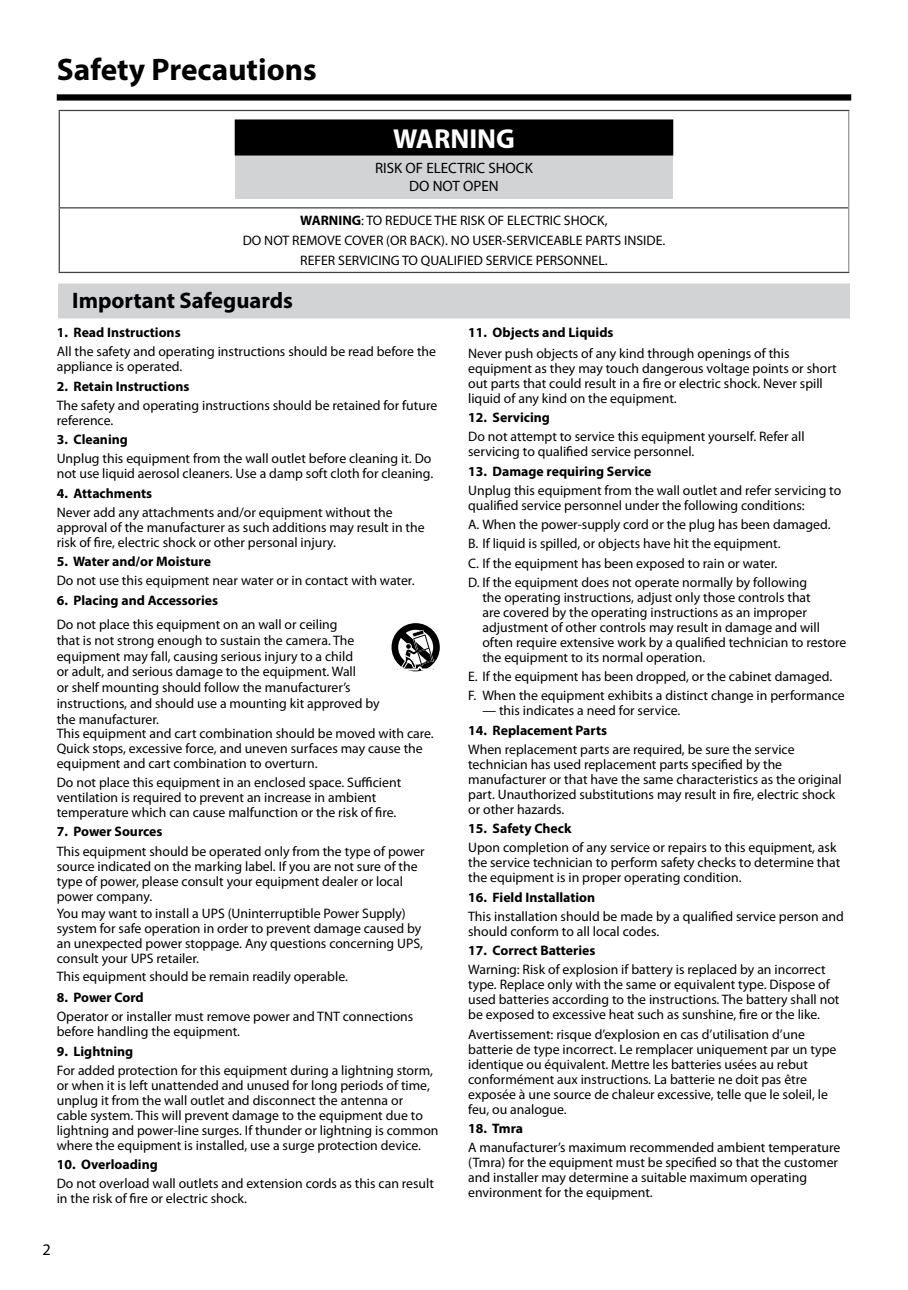
<style>
.page{position:relative;width:908px;height:1290px;background:#fff}
.page>*{position:absolute;margin:0;border:0;box-sizing:border-box;transform-origin:0 0}
.t1{font:700 31.25px "Myriad Pro";color:#000}
.t2{font:700 27.5px "Myriad Pro";color:#fff}
.t3{font:700 22.5px "Myriad Pro";color:#000}
.t4{font:16.25px "Myriad Pro";color:#000}
.t5{font:15px/18px "Myriad Pro";color:#000;text-align:center}
.t6{font:13.75px/15px "Myriad Pro";color:#000}
.t7{font:700 13.75px "Myriad Pro";color:#000}
.s1{font-weight:700}
</style>
<div class="page">
<div style="left:57px;top:94px;width:793px;height:7px;background:#000"></div>
<div style="left:391px;top:623px;width:48px;height:48px;background:#000;border-radius:50%"></div>
<svg style="left:397px;top:630px;width:37px;height:40px"></svg>
<div style="left:58px;top:283px;width:791px;height:35px;background:#d1d3d4"></div>
<hr style="left:59px;top:110px;width:790px;height:1px;background:#404042">
<hr style="left:59px;top:111px;width:1px;height:96px;background:#404042">
<hr style="left:59px;top:207px;width:788px;height:1px;background:#404042">
<hr style="left:59px;top:208px;width:1px;height:64px;background:#404042">
<hr style="left:59px;top:272px;width:790px;height:1px;background:#404042">
<hr style="left:847px;top:111px;width:2px;height:97px;background:#939598">
<hr style="left:847px;top:208px;width:2px;height:64px;background:#939598">
<div style="left:235px;top:120px;width:437px;height:35px;background:#000"></div>
<div style="left:235px;top:155px;width:437px;height:44px;background:#d1d3d4"></div>
<hr style="left:234px;top:119px;width:439px;height:2px;background:#000">
<hr style="left:234px;top:121px;width:2px;height:33px;background:#000">
<hr style="left:671px;top:121px;width:2px;height:33px;background:#000">
<hr style="left:234px;top:154px;width:439px;height:2px;background:#000">
<h1 class="t1" style="left:57px;top:49px;width:261px">Safety Precautions</h1>
<h2 class="t2" style="left:393px;top:121px;width:123px">WARNING</h2>
<p class="t5" style="left:375px;top:159px;width:159px">RISK OF ELECTRIC SHOCK<br>DO NOT OPEN</p>
<p class="t6" style="left:243px;top:211px;width:424px;line-height:19.8px;text-align:center"><span class="s1">WARNING</span>: TO REDUCE THE RISK OF ELECTRIC SHOCK,<br>DO NOT REMOVE COVER (OR BACK). NO USER-SERVICEABLE PARTS INSIDE.<br>REFER SERVICING TO QUALIFIED SERVICE PERSONNEL.</p>
<h3 class="t3" style="left:72px;top:286px;width:222px">Important Safeguards</h3>
<p class="t7" style="left:57px;top:323px;width:125px">1. Read Instructions</p>
<p class="t6" style="left:57px;top:344px;width:381px">All the safety and operating instructions should be read before the appliance is operated.</p>
<p class="t7" style="left:57px;top:377px;width:134px">2. Retain Instructions</p>
<p class="t6" style="left:57px;top:397px;width:382px">The safety and operating instructions should be retained for future reference.</p>
<p class="t7" style="left:57px;top:430px;width:73px">3. Cleaning</p>
<p class="t6" style="left:57px;top:451px;width:378px">Unplug this equipment from the wall outlet before cleaning it. Do not use liquid aerosol cleaners. Use a damp soft cloth for cleaning.</p>
<p class="t7" style="left:57px;top:484px;width:97px">4. Attachments</p>
<p class="t6" style="left:57px;top:504px;width:369px">Never add any attachments and/or equipment without the approval of the manufacturer as such additions may result in the risk of fire, electric shock or other personal injury.</p>
<p class="t7" style="left:57px;top:552px;width:156px">5. Water and/or Moisture</p>
<p class="t6" style="left:57px;top:573px;width:359px">Do not use this equipment near water or in contact with water.</p>
<p class="t7" style="left:57px;top:591px;width:163px">6. Placing and Accessories</p>
<p class="t6" style="left:57px;top:616px;width:324px;line-height:15.8px">Do not place this equipment on an wall or ceiling<br>that is not strong enough to sustain the camera. The equipment may fall, causing serious injury to a child<br>or adult, and serious damage to the equipment. Wall<br>or shelf mounting should follow the manufacturer’s instructions, and should use a mounting kit approved by the manufacturer.</p>
<p class="t6" style="left:57px;top:725px;width:378px">This equipment and cart combination should be moved with care.<br>Quick stops, excessive force, and uneven surfaces may cause the equipment and cart combination to overturn.</p>
<p class="t6" style="left:57px;top:775px;width:346px">Do not place this equipment in an enclosed space. Sufficient ventilation is required to prevent an increase in ambient temperature which can cause malfunction or the risk of fire.</p>
<p class="t7" style="left:57px;top:823px;width:107px">7. Power Sources</p>
<p class="t6" style="left:57px;top:843px;width:369px">This equipment should be operated only from the type of power source indicated on the marking label. If you are not sure of the type of power, please consult your equipment dealer or local power company.</p>
<p class="t6" style="left:57px;top:905px;width:368px">You may want to install a UPS (Uninterruptible Power Supply) system for safe operation in order to prevent damage caused by an unexpected power stoppage. Any questions concerning UPS, consult your UPS retailer.</p>
<p class="t6" style="left:57px;top:969px;width:292px">This equipment should be remain readily operable.</p>
<p class="t7" style="left:57px;top:988px;width:88px">8. Power Cord</p>
<p class="t6" style="left:57px;top:1009px;width:358px">Operator or installer must remove power and TNT connections before handling the equipment.</p>
<p class="t7" style="left:57px;top:1042px;width:78px">9. Lightning</p>
<p class="t6" style="left:57px;top:1062px;width:383px">For added protection for this equipment during a lightning storm, or when it is left unattended and unused for long periods of time, unplug it from the wall outlet and disconnect the antenna or<br>cable system. This will prevent damage to the equipment due to lightning and power-line surges. If thunder or lightning is common where the equipment is installed, use a surge protection device.</p>
<p class="t7" style="left:57px;top:1155px;width:102px">10. Overloading</p>
<p class="t6" style="left:57px;top:1176px;width:378px">Do not overload wall outlets and extension cords as this can result in the risk of fire or electric shock.</p>
<p class="t4" style="left:43px;top:1239px;width:10px">2</p>
<p class="t7" style="left:468px;top:323px;width:147px">11. Objects and Liquids</p>
<p class="t6" style="left:468px;top:345px;width:370px">Never push objects of any kind through openings of this equipment as they may touch dangerous voltage points or short out parts that could result in a fire or electric shock. Never spill liquid of any kind on the equipment.</p>
<p class="t7" style="left:468px;top:408px;width:83px">12. Servicing</p>
<p class="t6" style="left:468px;top:429px;width:338px">Do not attempt to service this equipment yourself. Refer all servicing to qualified service personnel.</p>
<p class="t7" style="left:468px;top:462px;width:185px">13. Damage requiring Service</p>
<p class="t6" style="left:468px;top:482px;width:374px">Unplug this equipment from the wall outlet and refer servicing to qualified service personnel under the following conditions:</p>
<p class="t6" style="left:468px;top:514px;width:364px;line-height:19.2px">A. When the power-supply cord or the plug has been damaged.<br>B. If liquid is spilled, or objects have hit the equipment.<br>C. If the equipment has been exposed to rain or water.<br>D. If the equipment does not operate normally by following</p>
<p class="t6" style="left:482px;top:589px;width:365px">the operating instructions, adjust only those controls that<br>are covered by the operating instructions as an improper adjustment of other controls may result in damage and will often require extensive work by a qualified technician to restore the equipment to its normal operation.</p>
<p class="t6" style="left:468px;top:666px;width:378px;line-height:19.2px">E. If the equipment has been dropped, or the cabinet damaged.<br>F. When the equipment exhibits a distinct change in performance</p>
<p class="t6" style="left:482px;top:703px;width:199px">— this indicates a need for service.</p>
<p class="t7" style="left:468px;top:721px;width:140px">14. Replacement Parts</p>
<p class="t6" style="left:468px;top:741px;width:375px">When replacement parts are required, be sure the service technician has used replacement parts specified by the manufacturer or that have the same characteristics as the original part. Unauthorized substitutions may result in fire, electric shock or other hazards.</p>
<p class="t7" style="left:468px;top:819px;width:105px">15. Safety Check</p>
<p class="t6" style="left:468px;top:840px;width:373px">Upon completion of any service or repairs to this equipment, ask the service technician to perform safety checks to determine that the equipment is in proper operating condition.</p>
<p class="t7" style="left:468px;top:888px;width:128px">16. Field Installation</p>
<p class="t6" style="left:468px;top:908px;width:377px">This installation should be made by a qualified service person and should conform to all local codes.</p>
<p class="t7" style="left:468px;top:941px;width:129px">17. Correct Batteries</p>
<p class="t6" style="left:468px;top:962px;width:372px">Warning: Risk of explosion if battery is replaced by an incorrect type. Replace only with the same or equivalent type. Dispose of used batteries according to the instructions. The battery shall not be exposed to excessive heat such as sunshine, fire or the like.</p>
<p class="t6" style="left:468px;top:1026px;width:369px">Avertissement: risque d’explosion en cas d’utilisation d’une batterie de type incorrect. Le remplacer uniquement par un type identique ou équivalent. Mettre les batteries usées au rebut conformément aux instructions. La batterie ne doit pas être exposée à une source de chaleur excessive, telle que le soleil, le feu, ou analogue.</p>
<p class="t7" style="left:468px;top:1119px;width:56px">18. Tmra</p>
<p class="t6" style="left:468px;top:1140px;width:373px">A manufacturer’s maximum recommended ambient temperature (Tmra) for the equipment must be specified so that the customer and installer may determine a suitable maximum operating environment for the equipment.</p>
</div>
